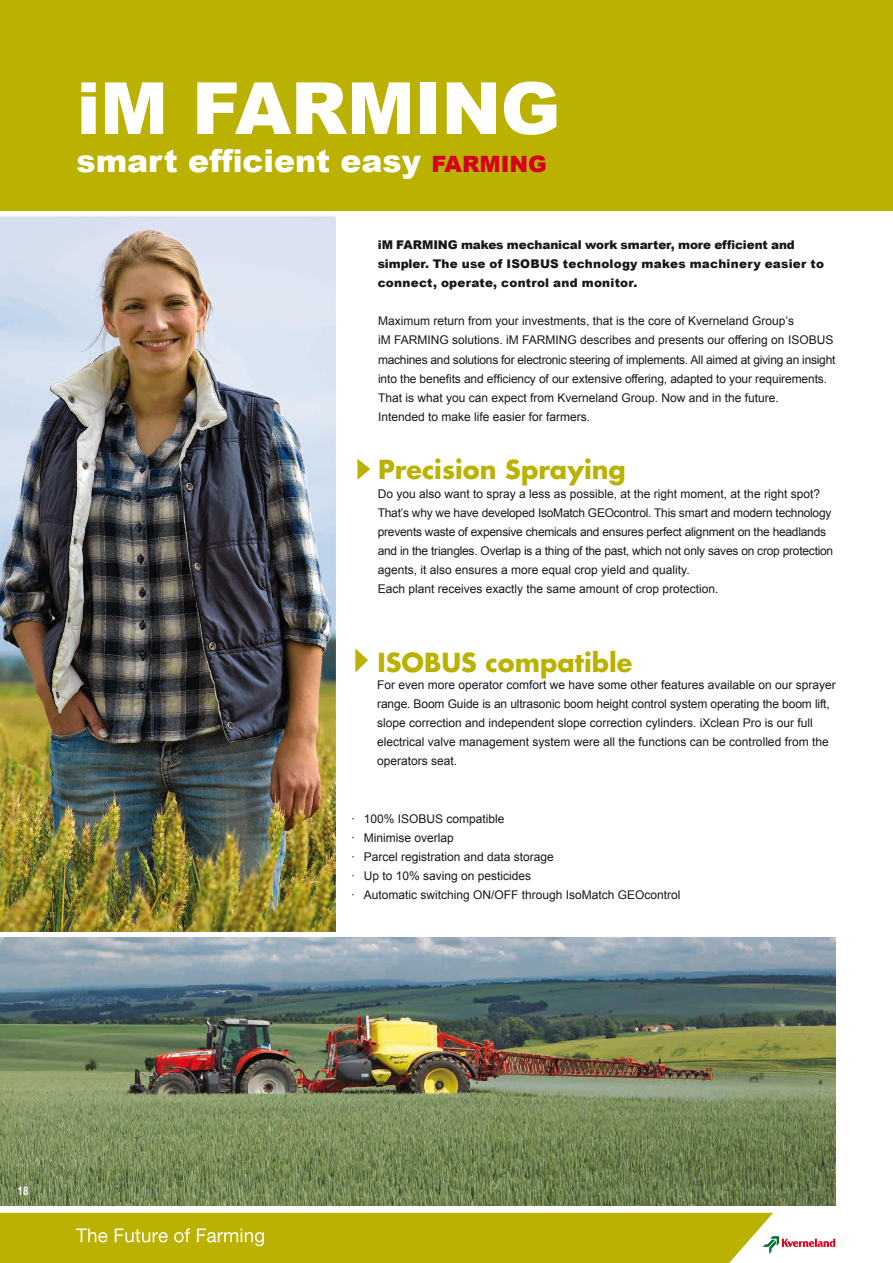
<style>
.page{position:relative;width:893px;height:1263px;background:#fff}
.page>*{position:absolute;margin:0;border:0;box-sizing:border-box;transform-origin:0 0}
.t1{font:900 72px "Arial";letter-spacing:-.01em;color:#fff}
.t2{font:900 31.5px "Arial";color:#fff}
.t3{font:700 25.5px "Futura";color:#bbb100}
.t4{font:12px/19.2px "Arial";color:#1a171c}
.t5{font:12px/19.2px "Arial";letter-spacing:-.02em;color:#1a171c}
.t6{font:900 12px/19.2px "Arial";letter-spacing:.015em;color:#1a171c}
.t7{font:700 12px "Arial Narrow";color:#fff}
.s1{font-size:22.5px;color:#d4011d}
</style>
<div class="page">
<div style="left:0;top:0;width:893px;height:210px;background:#bbb100"></div>
<img style="left:0;top:216px;width:336px;height:716px">
<svg style="left:355px;top:648px;width:13px;height:25px"></svg>
<svg style="left:357px;top:459px;width:13px;height:21px"></svg>
<img style="left:0;top:938px;width:836px;height:267px">
<svg style="left:0;top:1213px;width:836px;height:50px;background:#c2b81b"></svg>
<h1 class="t1" style="left:77px;top:56px;width:486px">iM FARMING</h1>
<h2 class="t2" style="left:77px;top:138px;width:472px">smart efficient easy <span class="s1">FARMING</span></h2>
<p class="t6" style="left:378px;top:234px;width:448px">iM FARMING makes mechanical work smarter, more efficient and simpler. The use of ISOBUS technology makes machinery easier to connect, operate, control and monitor.</p>
<p class="t4" style="left:378px;top:312px;width:459px">Maximum return from your investments, that is the core of Kverneland Group’s<br>iM FARMING solutions. iM FARMING describes and presents our offering on ISOBUS machines and solutions for electronic steering of implements. All aimed at giving an insight into the benefits and efficiency of our extensive offering, adapted to your requirements.<br>That is what you can expect from Kverneland Group. Now and in the future.<br>Intended to make life easier for farmers.</p>
<h3 class="t3" style="left:378px;top:453px;width:249px">Precision Spraying</h3>
<p class="t5" style="left:378px;top:484px;width:457px">Do you also want to spray a less as possible, at the right moment, at the right spot?<br>That’s why we have developed IsoMatch GEOcontrol. This smart and modern technology prevents waste of expensive chemicals and ensures perfect alignment on the headlands and in the triangles. Overlap is a thing of the past, which not only saves on crop protection agents, it also ensures a more equal crop yield and quality.<br>Each plant receives exactly the same amount of crop protection.</p>
<h3 class="t3" style="left:377px;top:645px;width:256px">ISOBUS compatible</h3>
<p class="t4" style="left:377px;top:675px;width:460px">For even more operator comfort we have some other features available on our sprayer range. Boom Guide is an ultrasonic boom height control system operating the boom lift, slope correction and independent slope correction cylinders. iXclean Pro is our full electrical valve management system were all the functions can be controlled from the operators seat.</p>
<p class="t4" style="left:351px;top:809px;width:331px">· 100% ISOBUS compatible<br>· Minimise overlap<br>· Parcel registration and data storage<br>· Up to 10% saving on pesticides<br>· Automatic switching ON/OFF through IsoMatch GEOcontrol</p>
<p class="t7" style="left:18px;top:1182px;width:13px">18</p>
</div>
